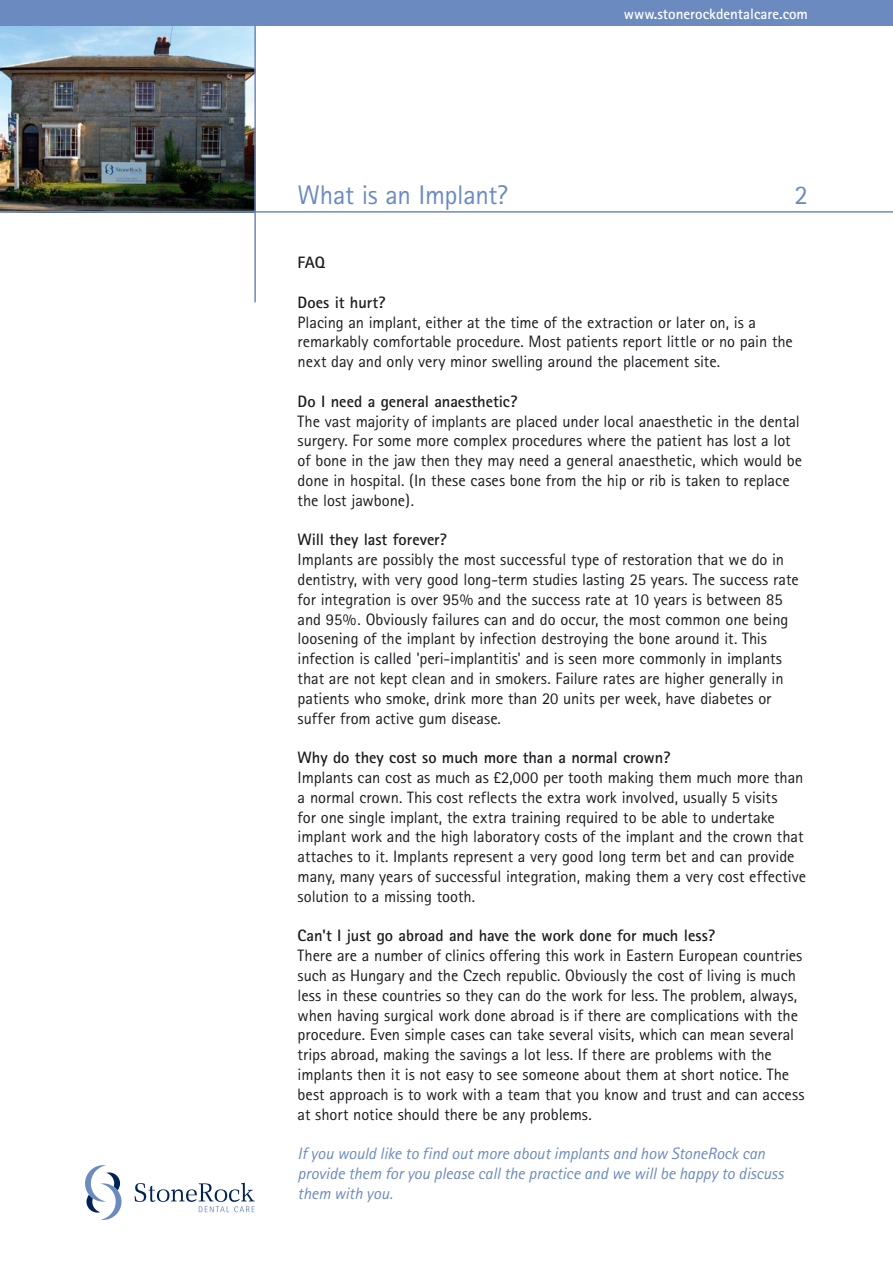
<style>
.page{position:relative;width:893px;height:1263px;background:#fff}
.page>*{position:absolute;margin:0;border:0;box-sizing:border-box;transform-origin:0 0}
.t1{font:27px "Rotis Sans Serif";letter-spacing:-.02em;color:#6b8abf}
.t2{font:16.5px/19.8px "Rotis Sans Serif";letter-spacing:-.005em;color:#1b1c20}
.t3{font:700 16.5px "Rotis Sans Serif";letter-spacing:-.005em;color:#1b1c20}
.t4{font:italic 16.5px/19.8px "Rotis Sans Serif";letter-spacing:-.005em;color:#6b8abf}
.t5{font:700 15px "Rotis Sans Serif";color:#fff}
</style>
<div class="page">
<img style="left:0;top:26px;width:254px;height:185px">
<div style="left:0;top:0;width:893px;height:26px;background:#6b8abf"></div>
<hr style="left:254px;top:0;width:2px;height:302px;background:#6b8abf">
<hr style="left:0;top:211px;width:893px;height:2px;background:#6b8abf">
<svg style="left:135px;top:1183px;width:120px;height:29px"></svg>
<svg style="left:85px;top:1165px;width:36px;height:55px"></svg>
<p class="t5" style="left:624px;top:4px;width:186px">www.stonerockdentalcare.com</p>
<h1 class="t1" style="left:298px;top:179px;width:212px">What is an Implant?</h1>
<h1 class="t1" style="left:794px;top:179px;width:15px">2</h1>
<p class="t3" style="left:298px;top:252px;width:29px">FAQ</p>
<p class="t3" style="left:298px;top:292px;width:89px">Does it hurt?</p>
<p class="t2" style="left:298px;top:312px;width:497px">Placing an implant, either at the time of the extraction or later on, is a remarkably comfortable procedure. Most patients report little or no pain the next day and only very minor swelling around the placement site.</p>
<p class="t3" style="left:298px;top:391px;width:221px">Do I need a general anaesthetic?</p>
<p class="t2" style="left:298px;top:411px;width:506px">The vast majority of implants are placed under local anaesthetic in the dental surgery. For some more complex procedures where the patient has lost a lot of bone in the jaw then they may need a general anaesthetic, which would be done in hospital. (In these cases bone from the hip or rib is taken to replace the lost jawbone).</p>
<p class="t3" style="left:298px;top:529px;width:151px">Will they last forever?</p>
<p class="t2" style="left:298px;top:550px;width:503px">Implants are possibly the most successful type of restoration that we do in dentistry, with very good long-term studies lasting 25 years. The success rate for integration is over 95% and the success rate at 10 years is between 85 and 95%. Obviously failures can and do occur, the most common one being loosening of the implant by infection destroying the bone around it. This infection is called 'peri-implantitis' and is seen more commonly in implants that are not kept clean and in smokers. Failure rates are higher generally in patients who smoke, drink more than 20 units per week, have diabetes or suffer from active gum disease.</p>
<p class="t3" style="left:298px;top:747px;width:374px">Why do they cost so much more than a normal crown?</p>
<p class="t2" style="left:298px;top:767px;width:510px">Implants can cost as much as £2,000 per tooth making them much more than a normal crown. This cost reflects the extra work involved, usually 5 visits<br>for one single implant, the extra training required to be able to undertake implant work and the high laboratory costs of the implant and the crown that attaches to it. Implants represent a very good long term bet and can provide many, many years of successful integration, making them a very cost effective solution to a missing tooth.</p>
<p class="t3" style="left:298px;top:925px;width:419px">Can't I just go abroad and have the work done for much less?</p>
<p class="t2" style="left:298px;top:946px;width:508px">There are a number of clinics offering this work in Eastern European countries such as Hungary and the Czech republic. Obviously the cost of living is much less in these countries so they can do the work for less. The problem, always, when having surgical work done abroad is if there are complications with the procedure. Even simple cases can take several visits, which can mean several trips abroad, making the savings a lot less. If there are problems with the implants then it is not easy to see someone about them at short notice. The best approach is to work with a team that you know and trust and can access at short notice should there be any problems.</p>
<p class="t4" style="left:298px;top:1144px;width:487px">If you would like to find out more about implants and how StoneRock can provide them for you please call the practice and we will be happy to discuss them with you.</p>
</div>
